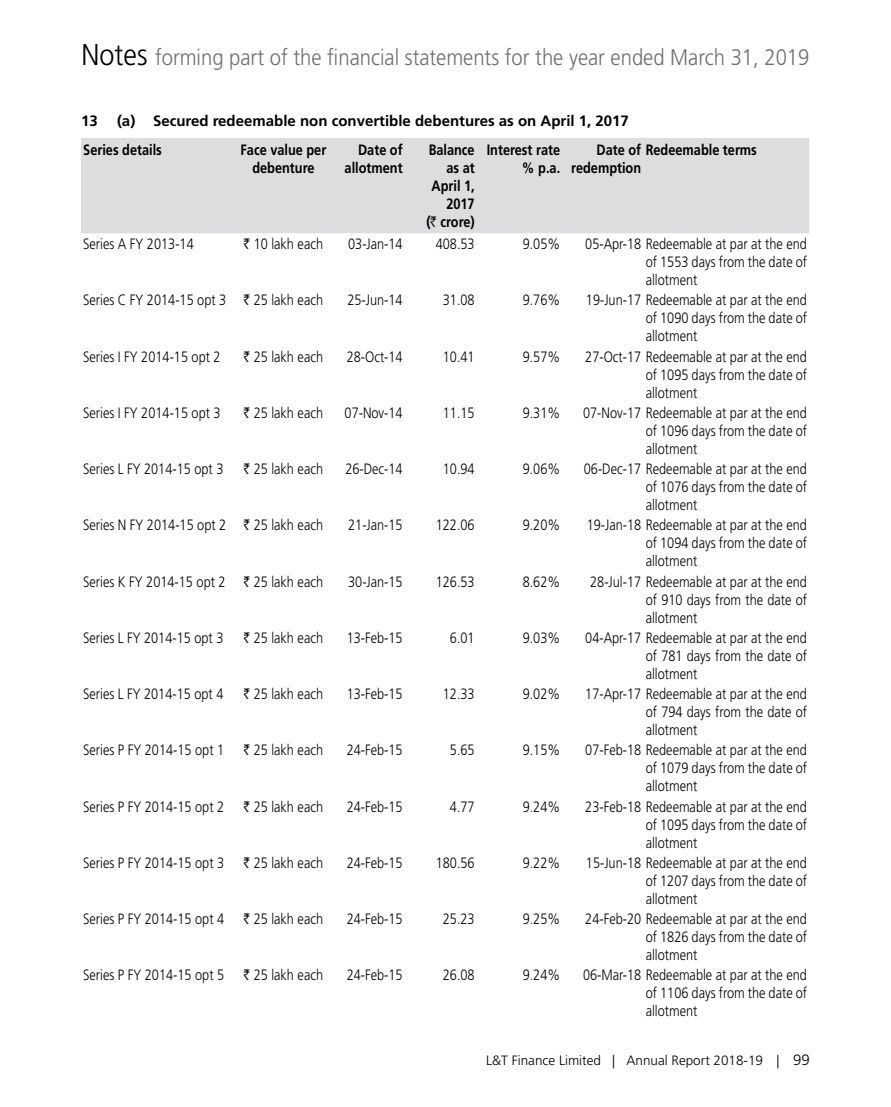
<style>
.page{position:relative;width:891px;height:1107px;background:#fff}
.page>*{position:absolute;margin:0;border:0;box-sizing:border-box;transform-origin:0 0}
.t1{font:300 22.5px "Frutiger LT Pro";color:#6d6e71;scale:.9 1}
.t2{font:300 15px/18px "Frutiger LT Pro";color:#000;text-align:justify;scale:.85 1}
.t3{font:700 15px/18px "Frutiger LT Pro";color:#000;text-align:right;scale:.85 1}
.t4{font:700 15px/29.2px "Frutiger LT Pro";color:#000}
.t5{font:300 13.5px "Frutiger LT Pro";color:#000}
.s1{font-size:30px;color:#000}
.s2{font-family:"Rupee";font-weight:400}
.s3{font-size:15px}
</style>
<div class="page">
<div style="left:81px;top:138px;width:728px;height:95px;background:#dcddde"></div>
<h1 class="t1" style="left:81px;top:44px;width:810px"><span class="s1">Notes</span> forming part of the financial statements for the year ended March 31, 2019</h1>
<p class="t4" style="left:83px;top:106px;width:547px;text-indent:34px">(a) Secured redeemable non convertible debentures as on April 1, 2017<br>Series details</p>
<p class="t4" style="left:81px;top:106px;width:18px">13</p>
<p class="t3" style="left:241px;top:141px;width:102px;text-align:center">Face value per debenture</p>
<p class="t3" style="left:345px;top:141px;width:70px">Date of allotment</p>
<p class="t3" style="left:426px;top:141px;width:58px">Balance as at<br>April 1,<br>2017<br>(<span class="s2">V</span> crore)</p>
<p class="t3" style="left:487px;top:141px;width:88px">Interest rate % p.a.</p>
<p class="t3" style="left:571px;top:141px;width:220px;text-align:left;text-indent:25px">Date of Redeemable terms redemption</p>
<p class="t2" style="left:83px;top:235px;width:132px">Series A FY 2013-14</p>
<p class="t2" style="left:244px;top:235px;width:95px"><span class="s2">V</span> 10 lakh each</p>
<p class="t2" style="left:348px;top:235px;width:66px">03-Jan-14</p>
<p class="t2" style="left:436px;top:235px;width:47px">408.53</p>
<p class="t2" style="left:523px;top:235px;width:46px">9.05%</p>
<p class="t2" style="left:646px;top:235px;width:191px;text-indent:-60px">05-Apr-18 Redeemable at par at the end of 1553 days from the date of allotment</p>
<p class="t2" style="left:83px;top:291px;width:284px">Series C FY 2014-15 opt 3 <span class="s2">V</span> 25 lakh each</p>
<p class="t2" style="left:347px;top:291px;width:67px">25-Jun-14</p>
<p class="t2" style="left:443px;top:291px;width:39px">31.08</p>
<p class="t2" style="left:523px;top:291px;width:46px">9.76%</p>
<p class="t2" style="left:646px;top:291px;width:191px;text-indent:-60px">19-Jun-17 Redeemable at par at the end of 1090 days from the date of allotment</p>
<p class="t2" style="left:83px;top:347px;width:163px">Series I FY 2014-15 opt 2</p>
<p class="t2" style="left:244px;top:347px;width:95px"><span class="s2">V</span> 25 lakh each</p>
<p class="t2" style="left:347px;top:347px;width:67px">28-Oct-14</p>
<p class="t2" style="left:443px;top:347px;width:39px">10.41</p>
<p class="t2" style="left:523px;top:347px;width:46px">9.57%</p>
<p class="t2" style="left:646px;top:347px;width:191px;text-indent:-60px">27-Oct-17 Redeemable at par at the end of 1095 days from the date of allotment</p>
<p class="t2" style="left:83px;top:404px;width:163px">Series I FY 2014-15 opt 3</p>
<p class="t2" style="left:244px;top:404px;width:95px"><span class="s2">V</span> 25 lakh each</p>
<p class="t2" style="left:345px;top:404px;width:70px">07-Nov-14</p>
<p class="t2" style="left:443px;top:404px;width:39px">11.15</p>
<p class="t2" style="left:523px;top:404px;width:46px">9.31%</p>
<p class="t2" style="left:646px;top:404px;width:191px;text-indent:-63px">07-Nov-17 Redeemable at par at the end of 1096 days from the date of allotment</p>
<p class="t2" style="left:83px;top:460px;width:167px">Series L FY 2014-15 opt 3</p>
<p class="t2" style="left:244px;top:460px;width:95px"><span class="s2">V</span> 25 lakh each</p>
<p class="t2" style="left:345px;top:460px;width:69px">26-Dec-14</p>
<p class="t2" style="left:443px;top:460px;width:39px">10.94</p>
<p class="t2" style="left:523px;top:460px;width:46px">9.06%</p>
<p class="t2" style="left:646px;top:460px;width:191px;text-indent:-62px">06-Dec-17 Redeemable at par at the end of 1076 days from the date of allotment</p>
<p class="t2" style="left:83px;top:516px;width:284px">Series N FY 2014-15 opt 2 <span class="s2">V</span> 25 lakh each</p>
<p class="t2" style="left:348px;top:516px;width:66px">21-Jan-15</p>
<p class="t2" style="left:436px;top:516px;width:47px">122.06</p>
<p class="t2" style="left:523px;top:516px;width:46px">9.20%</p>
<p class="t2" style="left:646px;top:516px;width:191px;text-indent:-59px">19-Jan-18 Redeemable at par at the end of 1094 days from the date of allotment</p>
<p class="t2" style="left:83px;top:572px;width:284px">Series K FY 2014-15 opt 2 <span class="s2">V</span> 25 lakh each</p>
<p class="t2" style="left:348px;top:572px;width:66px">30-Jan-15</p>
<p class="t2" style="left:436px;top:572px;width:47px">126.53</p>
<p class="t2" style="left:523px;top:572px;width:46px">8.62%</p>
<p class="t2" style="left:646px;top:572px;width:191px;text-indent:-56px">28-Jul-17 Redeemable at par at the end of 910 days from the date of allotment</p>
<p class="t2" style="left:83px;top:629px;width:167px">Series L FY 2014-15 opt 3</p>
<p class="t2" style="left:244px;top:629px;width:95px"><span class="s2">V</span> 25 lakh each</p>
<p class="t2" style="left:347px;top:629px;width:67px">13-Feb-15</p>
<p class="t2" style="left:450px;top:629px;width:31px">6.01</p>
<p class="t2" style="left:523px;top:629px;width:46px">9.03%</p>
<p class="t2" style="left:646px;top:629px;width:191px;text-indent:-60px">04-Apr-17 Redeemable at par at the end of 781 days from the date of allotment</p>
<p class="t2" style="left:83px;top:685px;width:167px">Series L FY 2014-15 opt 4</p>
<p class="t2" style="left:244px;top:685px;width:95px"><span class="s2">V</span> 25 lakh each</p>
<p class="t2" style="left:347px;top:685px;width:67px">13-Feb-15</p>
<p class="t2" style="left:443px;top:685px;width:39px">12.33</p>
<p class="t2" style="left:523px;top:685px;width:46px">9.02%</p>
<p class="t2" style="left:646px;top:685px;width:191px;text-indent:-60px">17-Apr-17 Redeemable at par at the end of 794 days from the date of allotment</p>
<p class="t2" style="left:83px;top:741px;width:167px">Series P FY 2014-15 opt 1</p>
<p class="t2" style="left:244px;top:741px;width:95px"><span class="s2">V</span> 25 lakh each</p>
<p class="t2" style="left:347px;top:741px;width:67px">24-Feb-15</p>
<p class="t2" style="left:450px;top:741px;width:31px">5.65</p>
<p class="t2" style="left:523px;top:741px;width:46px">9.15%</p>
<p class="t2" style="left:646px;top:741px;width:191px;text-indent:-60px">07-Feb-18 Redeemable at par at the end of 1079 days from the date of allotment</p>
<p class="t2" style="left:83px;top:797px;width:167px">Series P FY 2014-15 opt 2</p>
<p class="t2" style="left:244px;top:797px;width:95px"><span class="s2">V</span> 25 lakh each</p>
<p class="t2" style="left:347px;top:797px;width:67px">24-Feb-15</p>
<p class="t2" style="left:450px;top:797px;width:31px">4.77</p>
<p class="t2" style="left:523px;top:797px;width:46px">9.24%</p>
<p class="t2" style="left:646px;top:797px;width:191px;text-indent:-60px">23-Feb-18 Redeemable at par at the end of 1095 days from the date of allotment</p>
<p class="t2" style="left:83px;top:854px;width:167px">Series P FY 2014-15 opt 3</p>
<p class="t2" style="left:244px;top:854px;width:95px"><span class="s2">V</span> 25 lakh each</p>
<p class="t2" style="left:347px;top:854px;width:67px">24-Feb-15</p>
<p class="t2" style="left:436px;top:854px;width:47px">180.56</p>
<p class="t2" style="left:523px;top:854px;width:46px">9.22%</p>
<p class="t2" style="left:646px;top:854px;width:191px;text-indent:-60px">15-Jun-18 Redeemable at par at the end of 1207 days from the date of allotment</p>
<p class="t2" style="left:83px;top:910px;width:167px">Series P FY 2014-15 opt 4</p>
<p class="t2" style="left:244px;top:910px;width:95px"><span class="s2">V</span> 25 lakh each</p>
<p class="t2" style="left:347px;top:910px;width:67px">24-Feb-15</p>
<p class="t2" style="left:443px;top:910px;width:39px">25.23</p>
<p class="t2" style="left:523px;top:910px;width:46px">9.25%</p>
<p class="t2" style="left:646px;top:910px;width:191px;text-indent:-60px">24-Feb-20 Redeemable at par at the end of 1826 days from the date of allotment</p>
<p class="t2" style="left:83px;top:966px;width:167px">Series P FY 2014-15 opt 5</p>
<p class="t2" style="left:244px;top:966px;width:95px"><span class="s2">V</span> 25 lakh each</p>
<p class="t2" style="left:347px;top:966px;width:67px">24-Feb-15</p>
<p class="t2" style="left:443px;top:966px;width:39px">26.08</p>
<p class="t2" style="left:523px;top:966px;width:46px">9.24%</p>
<p class="t2" style="left:646px;top:966px;width:191px;text-indent:-63px">06-Mar-18 Redeemable at par at the end of 1106 days from the date of allotment</p>
<p class="t5" style="left:486px;top:1052px;width:325px">L&amp;T Finance Limited | Annual Report 2018-19 | <span class="s3">99</span></p>
</div>
